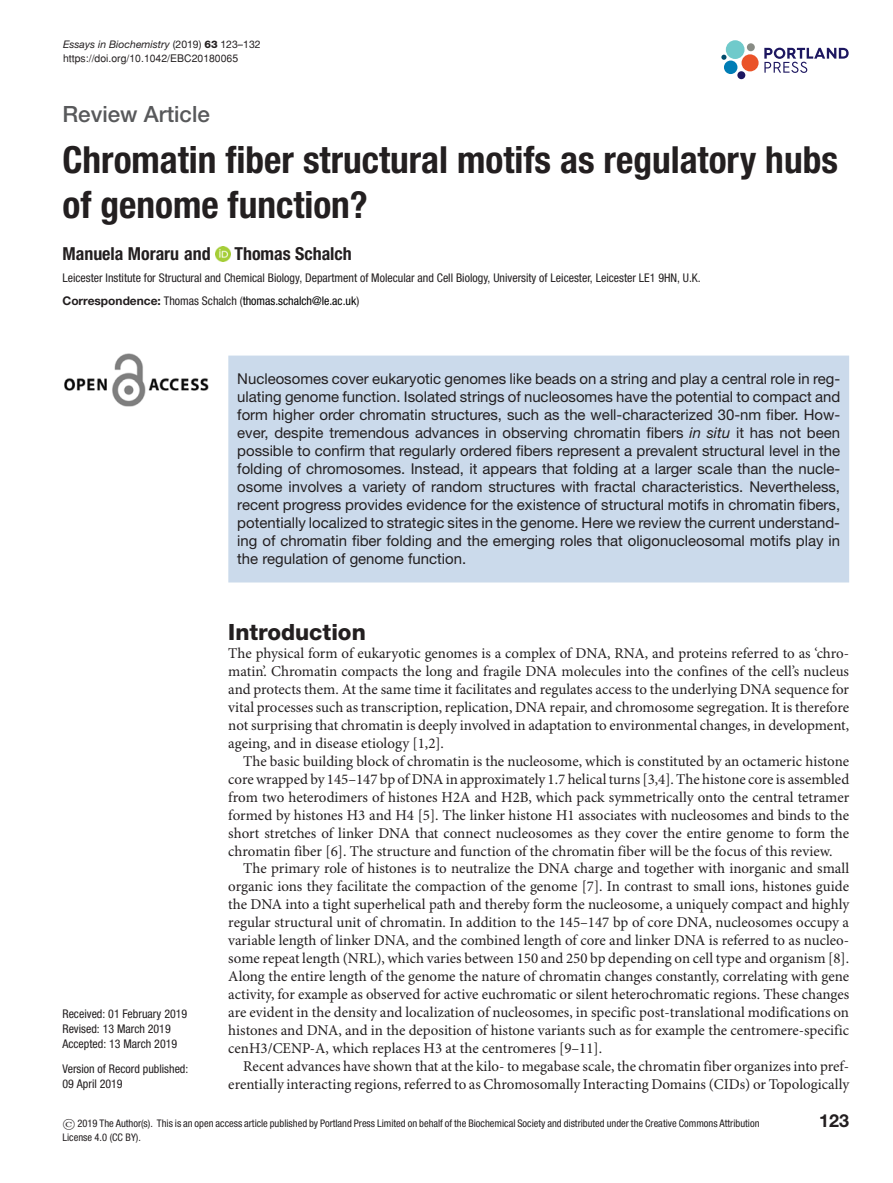
<style>
.page{position:relative;width:893px;height:1183px;background:#fff}
.page>*{position:absolute;margin:0;border:0;box-sizing:border-box;transform-origin:0 0}
.t1{font:700 condensed 37.35px/44.8px "Helvetica Neue LT Std";color:#231f20}
.t2{font:500 22.35px "Helvetica Neue LT Std";color:#58595b}
.t3{font:800 22.35px "Helvetica Neue LT Std";color:#231f20}
.t4{font:700 condensed 18px "Helvetica Neue LT Std";color:#231f20}
.t5{font:700 18px "Helvetica Neue LT Std";color:#231f20}
.t6{font:15px/18px "Minion Pro";color:#231f20;text-align:justify}
.t7{font:15px/18px "Helvetica Neue LT Std";color:#231f20;text-align:justify}
.t8{font:condensed 12px/15px "Helvetica Neue LT Std";color:#231f20}
.t9{font:condensed 10.5px/13.5px "Helvetica Neue LT Std";color:#231f20}
.t10{font:italic 10.5px "Helvetica Neue LT Std";color:#231f20}
.t11{font:10.5px "Helvetica";color:#231f20}
.s1{font-style:normal}
.s2{font-weight:800;font-style:normal}
.s3{font-weight:700;font-stretch:normal}
.s4{color:#000}
.s5{font-style:italic}
.s6{font-family:"SFRM0700";font-stretch:normal}
</style>
<div class="page">
<svg style="left:764px;top:48px;width:85px;height:25px"></svg>
<div style="left:726px;top:40px;width:18px;height:19px;background:#70cacb;border-radius:50%"></div>
<div style="left:741px;top:54px;width:18px;height:17px;background:#ea5329;border-radius:50%"></div>
<div style="left:724px;top:60px;width:13px;height:14px;background:#007db5;border-radius:50%"></div>
<div style="left:737px;top:71px;width:8px;height:8px;background:#1d1760;border-radius:50%"></div>
<div style="left:747px;top:43px;width:8px;height:8px;background:#888c85;border-radius:50%"></div>
<svg style="left:721px;top:55px;width:5px;height:5px"></svg>
<img style="left:215px;top:246px;width:15px;height:15px">
<img style="left:64px;top:354px;width:145px;height:53px">
<div style="left:228px;top:355px;width:621px;height:227px;background:#cbdaeb"></div>
<p class="t10" style="left:63px;top:40px;width:199px">Essays in Biochemistry <span class="s1">(2019)</span> <span class="s2">63</span> <span class="s1">123–132</span></p>
<p class="t11" style="left:63px;top:54px;width:177px">https://doi.org/10.1042/EBC20180065</p>
<h2 class="t2" style="left:62px;top:106px;width:149px">Review Article</h2>
<h1 class="t1" style="left:62px;top:140px;width:777px">Chromatin fiber structural motifs as regulatory hubs of genome function?</h1>
<p class="t4" style="left:62px;top:246px;width:150px">Manuela Moraru and</p>
<p class="t4" style="left:234px;top:246px;width:119px">Thomas Schalch</p>
<p class="t8" style="left:62px;top:268px;width:640px;line-height:22.4px">Leicester Institute for Structural and Chemical Biology, Department of Molecular and Cell Biology, University of Leicester, Leicester LE1 9HN, U.K.<br><span class="s3">Correspondence:</span> Thomas Schalch (<span class="s4">thomas.schalch@le.ac.uk</span>)</p>
<p class="t7" style="left:237px;top:371px;width:604px">Nucleosomes cover eukaryotic genomes like beads on a string and play a central role in reg&shy;ulating genome function. Isolated strings of nucleosomes have the potential to compact and form higher order chromatin structures, such as the well-characterized 30-nm fiber. How&shy;ever, despite tremendous advances in observing chromatin fibers <span class="s5">in situ</span> it has not been possible to confirm that regularly ordered fibers represent a prevalent structural level in the folding of chromosomes. Instead, it appears that folding at a larger scale than the nucle&shy;osome involves a variety of random structures with fractal characteristics. Nevertheless, recent progress provides evidence for the existence of structural motifs in chromatin fibers, potentially localized to strategic sites in the genome. Here we review the current understand&shy;ing of chromatin fiber folding and the emerging roles that oligonucleosomal motifs play in the regulation of genome function.</p>
<h2 class="t3" style="left:228px;top:623px;width:139px">Introduction</h2>
<p class="t6" style="left:228px;top:645px;width:622px">The physical form of eukaryotic genomes is a complex of DNA, RNA, and proteins referred to as ‘chro&shy;matin’. Chromatin compacts the long and fragile DNA molecules into the confines of the cell’s nucleus and protects them. At the same time it facilitates and regulates access to the underlying DNA sequence for vital processes such as transcription, replication, DNA repair, and chromosome segregation. It is therefore not surprising that chromatin is deeply involved in adaptation to environmental changes, in development, ageing, and in disease etiology [1,2].</p>
<p class="t6" style="left:228px;top:753px;width:622px;text-indent:15px">The basic building block of chromatin is the nucleosome, which is constituted by an octameric histone core wrapped by 145–147 bp of DNA in approximately 1.7 helical turns [3,4]. The histone core is assembled from two heterodimers of histones H2A and H2B, which pack symmetrically onto the central tetramer formed by histones H3 and H4 [5]. The linker histone H1 associates with nucleosomes and binds to the short stretches of linker DNA that connect nucleosomes as they cover the entire genome to form the chromatin fiber [6]. The structure and function of the chromatin fiber will be the focus of this review.</p>
<p class="t6" style="left:228px;top:860px;width:622px;text-indent:15px">The primary role of histones is to neutralize the DNA charge and together with inorganic and small organic ions they facilitate the compaction of the genome [7]. In contrast to small ions, histones guide the DNA into a tight superhelical path and thereby form the nucleosome, a uniquely compact and highly regular structural unit of chromatin. In addition to the 145–147 bp of core DNA, nucleosomes occupy a variable length of linker DNA, and the combined length of core and linker DNA is referred to as nucleo&shy;some repeat length (NRL), which varies between 150 and 250 bp depending on cell type and organism [8].<br>Along the entire length of the genome the nature of chromatin changes constantly, correlating with gene activity, for example as observed for active euchromatic or silent heterochromatic regions. These changes are evident in the density and localization of nucleosomes, in specific post-translational modifications on histones and DNA, and in the deposition of histone variants such as for example the centromere-specific cenH3/CENP-A, which replaces H3 at the centromeres [9–11].</p>
<p class="t6" style="left:228px;top:1058px;width:622px;text-align:right">Recent advances have shown that at the kilo- to megabase scale, the chromatin fiber organizes into pref&shy;erentially interacting regions, referred to as Chromosomally Interacting Domains (CIDs) or Topologically</p>
<p class="t9" style="left:62px;top:1117px;width:698px"><span class="s6">©</span> 2019 The Author(s). This is an open access article published by Portland Press Limited on behalf of the Biochemical Society and distributed under the Creative Commons Attribution<br>License 4.0 (CC BY).</p>
<p class="t5" style="left:819px;top:1113px;width:31px">123</p>
<p class="t8" style="left:62px;top:1006px;width:126px">Received: 01 February 2019<br>Revised: 13 March 2019<br>Accepted: 13 March 2019</p>
<p class="t8" style="left:62px;top:1062px;width:127px">Version of Record published:<br>09 April 2019</p>
</div>
